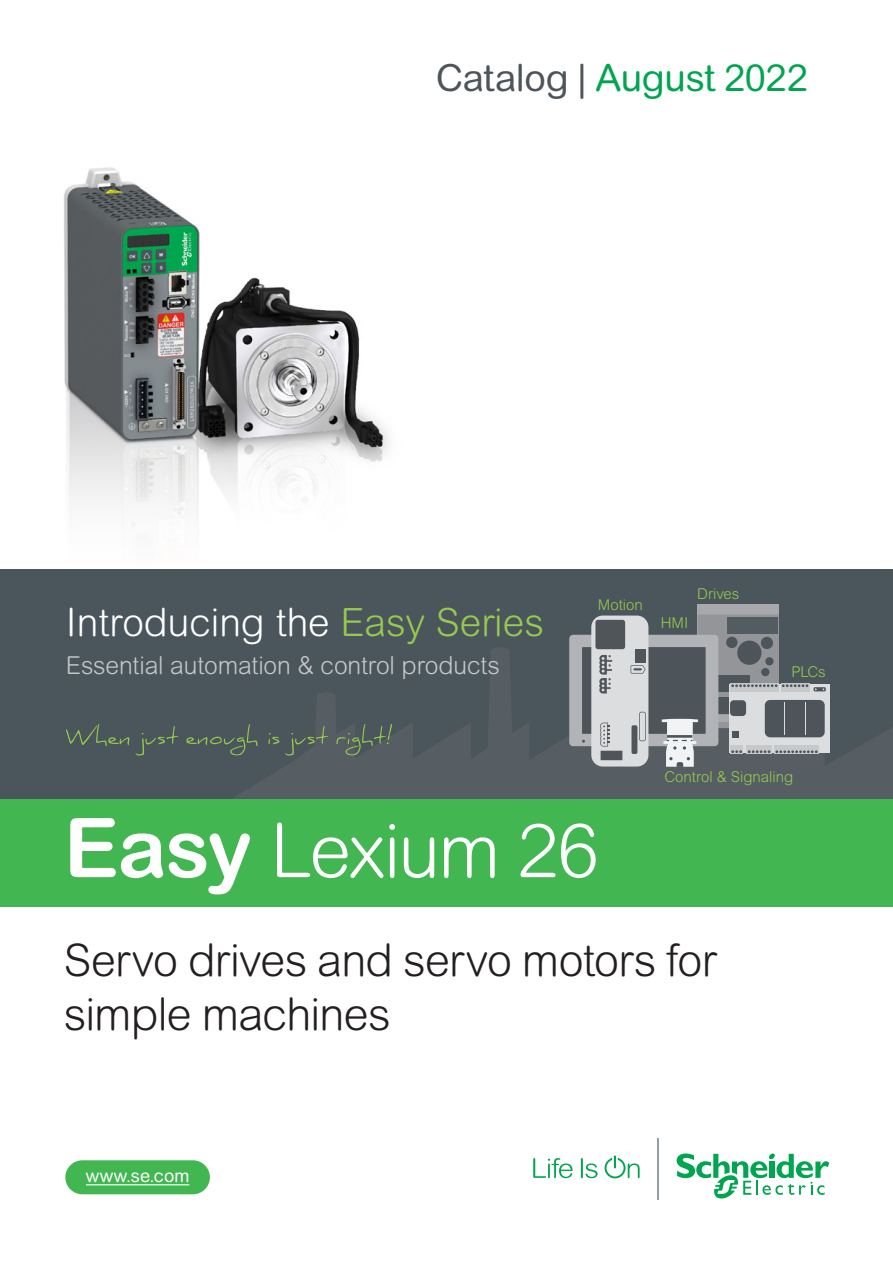
<style>
.page{position:relative;width:893px;height:1263px;background:#fff}
.page>*{position:absolute;margin:0;border:0;box-sizing:border-box;transform-origin:0 0}
.Front_title__55_Regu{font:300 75px "Arial Rounded MT Pro";letter-spacing:-.025em;color:#fff}
.Front_sub_title__30{font:300 45px/54px "Arial Rounded MT Pro";letter-spacing:-.015em;color:#231f20}
.t1{font:300 39px "Arial Rounded MT Pro";color:#fff}
.Front_Catalog___Mont{font:37.5px "Arial Rounded MT Pro";letter-spacing:-.01em;color:#00a54f}
.t2{font:300 24.75px "Arial Rounded MT Pro";letter-spacing:-.005em;color:#c5c8cb}
.t3{font:18px "Arial Rounded MT Pro";color:#fff}
.t4{font:300 15px "Arial Rounded MT Pro";color:#96ca4e}
.s1{color:#4d545a}
.s2{color:#96ca4e}
.s3{font-weight:700;font-size:82.5px}
</style>
<div class="page">
<svg style="left:533px;top:1158px;width:40px;height:20px"></svg>
<svg style="left:581px;top:1158px;width:17px;height:20px"></svg>
<svg style="left:605px;top:1156px;width:35px;height:22px"></svg>
<svg style="left:677px;top:1153px;width:152px;height:46px"></svg>
<hr style="left:658px;top:1138px;width:1px;height:61px;background:#959ea4">
<div style="left:0;top:798px;width:893px;height:109px;background:#42b751"></div>
<div style="left:0;top:569px;width:893px;height:230px;background:#4a555c"></div>
<svg style="left:234px;top:648px;width:659px;height:150px"></svg>
<div style="left:698px;top:604px;width:81px;height:31px;background:#a8a9ad"></div>
<div style="left:729px;top:684px;width:100px;height:69px;background:#dcdddf"></div>
<svg style="left:569px;top:614px;width:255px;height:153px"></svg>
<svg style="left:66px;top:724px;width:326px;height:31px"></svg>
<div style="left:65px;top:1160px;width:145px;height:34px;background:#42b751;border-radius:17px"></div>
<hr style="left:86px;top:1184px;width:103px;height:1px;background:#fff">
<img style="left:64px;top:167px;width:325px;height:360px">
<p class="Front_Catalog___Mont" style="left:436px;top:56px;width:374px"><span class="s1">Catalog |</span> August 2022</p>
<p class="t1" style="left:66px;top:600px;width:479px">Introducing the <span class="s2">Easy Series</span></p>
<p class="t2" style="left:66px;top:651px;width:435px">Essential automation &amp; control products</p>
<p class="t4" style="left:598px;top:596px;width:46px">Motion</p>
<p class="t4" style="left:661px;top:614px;width:29px">HMI</p>
<p class="t4" style="left:697px;top:585px;width:43px">Drives</p>
<p class="t4" style="left:791px;top:663px;width:36px">PLCs</p>
<p class="Front_title__55_Regu" style="left:64px;top:807px;width:537px"><span class="s3">Easy</span> Lexium 26</p>
<p class="t4" style="left:664px;top:768px;width:130px">Control &amp; Signaling</p>
<p class="Front_sub_title__30" style="left:64px;top:935px;width:654px">Servo drives and servo motors for simple machines</p>
<p class="t3" style="left:86px;top:1165px;width:105px">www.se.com</p>
</div>
